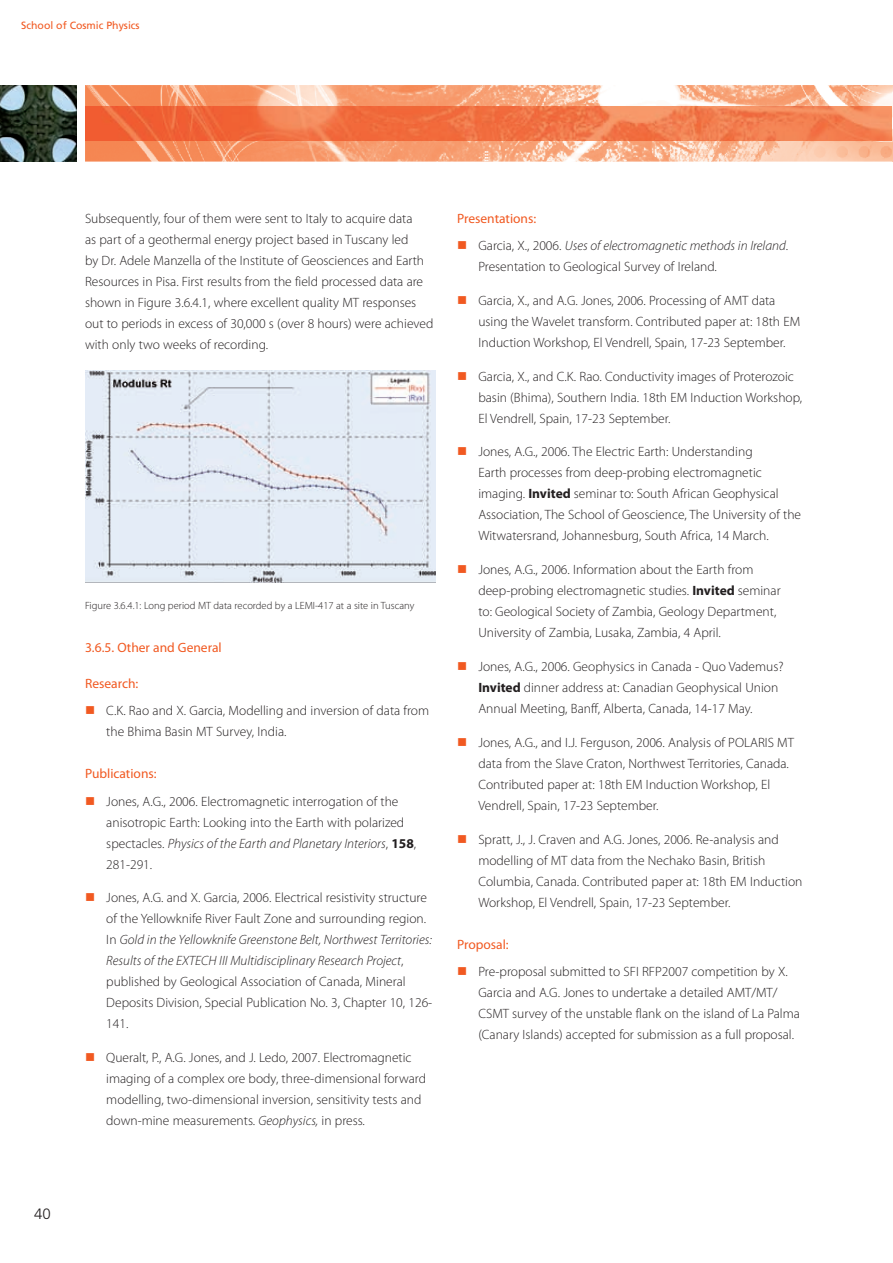
<style>
.page{position:relative;width:893px;height:1263px;background:#fff}
.page>*{position:absolute;margin:0;border:0;box-sizing:border-box;transform-origin:0 0}
.t1{font:300 15px "Frutiger LT Std";color:#231f20}
.t2{font:300 13.5px/21px "Myriad Pro";color:#231f20}
.t3{font:13.5px "Myriad Pro";color:#f15921}
.t4{font:300 10.5px "Myriad Pro";color:#231f20}
.t5{font:10.5px "Frutiger LT Std";color:#f15921}
.s1{color:#f15921}
.s2{font-style:italic}
.s3{font-weight:700}
</style>
<div class="page">
<img style="left:0;top:85px;width:77px;height:77px">
<img style="left:85px;top:85px;width:808px;height:77px">
<img style="left:85px;top:106px;width:808px;height:34px">
<img style="left:85px;top:370px;width:351px;height:212px">
<p class="t5" style="left:21px;top:21px;width:120px">School of Cosmic Physics</p>
<p class="t1" style="left:34px;top:1207px;width:18px">40</p>
<p class="t2" style="left:85px;top:208px;width:350px">Subsequently, four of them were sent to Italy to acquire data<br>as part of a geothermal energy project based in Tuscany led<br>by Dr. Adele Manzella of the Institute of Geosciences and Earth Resources in Pisa. First results from the field processed data are shown in Figure 3.6.4.1, where excellent quality MT responses out to periods in excess of 30,000 s (over 8 hours) were achieved with only two weeks of recording.</p>
<p class="t4" style="left:85px;top:601px;width:331px">Figure 3.6.4.1: Long period MT data recorded by a LEMI-417 at a site in Tuscany</p>
<p class="t3" style="left:85px;top:642px;width:138px">3.6.5. Other and General</p>
<p class="t3" style="left:85px;top:678px;width:55px">Research:</p>
<p class="t2" style="left:106px;top:700px;width:324px;text-indent:-21px"><span class="s1">■</span> C.K. Rao and X. Garcia, Modelling and inversion of data from the Bhima Basin MT Survey, India.</p>
<p class="t3" style="left:85px;top:768px;width:73px">Publications:</p>
<p class="t2" style="left:106px;top:791px;width:311px;text-indent:-21px"><span class="s1">■</span> Jones, A.G., 2006. Electromagnetic interrogation of the anisotropic Earth: Looking into the Earth with polarized spectacles. <span class="s2">Physics of the Earth and Planetary Interiors</span>, <span class="s3">158</span>, 281-291.</p>
<p class="t2" style="left:106px;top:888px;width:327px;text-indent:-21px"><span class="s1">■</span> Jones, A.G. and X. Garcia, 2006. Electrical resistivity structure of the Yellowknife River Fault Zone and surrounding region.<br>In <span class="s2">Gold in the Yellowknife Greenstone Belt, Northwest Territories:<br>Results of the EXTECH III Multidisciplinary Research Project</span>, published by Geological Association of Canada, Mineral Deposits Division, Special Publication No. 3, Chapter 10, 126- 141.</p>
<p class="t2" style="left:106px;top:1048px;width:321px;text-indent:-21px"><span class="s1">■</span> Queralt, P., A.G. Jones, and J. Ledo, 2007. Electromagnetic imaging of a complex ore body, three-dimensional forward modelling, two-dimensional inversion, sensitivity tests and down-mine measurements. <span class="s2">Geophysics,</span> in press.</p>
<p class="t3" style="left:457px;top:213px;width:81px">Presentations:</p>
<p class="t2" style="left:478px;top:236px;width:311px;text-indent:-21px"><span class="s1">■</span> Garcia, X., 2006. <span class="s2">Uses of electromagnetic methods in Ireland</span>.<br>Presentation to Geological Survey of Ireland.</p>
<p class="t2" style="left:478px;top:290px;width:323px;text-indent:-21px"><span class="s1">■</span> Garcia, X., and A.G. Jones, 2006. Processing of AMT data using the Wavelet transform. Contributed paper at: 18th EM<br>Induction Workshop, El Vendrell, Spain, 17-23 September.</p>
<p class="t2" style="left:478px;top:366px;width:325px;text-indent:-21px"><span class="s1">■</span> Garcia, X., and C.K. Rao. Conductivity images of Proterozoic basin (Bhima), Southern India. 18th EM Induction Workshop,<br>El Vendrell, Spain, 17-23 September.</p>
<p class="t2" style="left:478px;top:442px;width:324px;text-indent:-21px"><span class="s1">■</span> Jones, A.G., 2006. The Electric Earth: Understanding<br>Earth processes from deep-probing electromagnetic imaging. <span class="s3">Invited</span> seminar to: South African Geophysical Association, The School of Geoscience, The University of the Witwatersrand, Johannesburg, South Africa, 14 March.</p>
<p class="t2" style="left:478px;top:560px;width:304px;text-indent:-21px"><span class="s1">■</span> Jones, A.G., 2006. Information about the Earth from deep-probing electromagnetic studies. <span class="s3">Invited</span> seminar to: Geological Society of Zambia, Geology Department, University of Zambia, Lusaka, Zambia, 4 April.</p>
<p class="t2" style="left:478px;top:656px;width:307px;text-indent:-21px"><span class="s1">■</span> Jones, A.G., 2006. Geophysics in Canada - Quo Vademus?<br><span class="s3">Invited</span> dinner address at: Canadian Geophysical Union<br>Annual Meeting, Banff, Alberta, Canada, 14-17 May.</p>
<p class="t2" style="left:478px;top:732px;width:317px;text-indent:-21px"><span class="s1">■</span> Jones, A.G., and I.J. Ferguson, 2006. Analysis of POLARIS MT data from the Slave Craton, Northwest Territories, Canada.<br>Contributed paper at: 18th EM Induction Workshop, El Vendrell, Spain, 17-23 September.</p>
<p class="t2" style="left:478px;top:829px;width:326px;text-indent:-21px"><span class="s1">■</span> Spratt, J., J. Craven and A.G. Jones, 2006. Re-analysis and modelling of MT data from the Nechako Basin, British Columbia, Canada. Contributed paper at: 18th EM Induction Workshop, El Vendrell, Spain, 17-23 September.</p>
<p class="t3" style="left:457px;top:939px;width:53px">Proposal:</p>
<p class="t2" style="left:478px;top:962px;width:323px;text-indent:-21px"><span class="s1">■</span> Pre-proposal submitted to SFI RFP2007 competition by X.<br>Garcia and A.G. Jones to undertake a detailed AMT/MT/ CSMT survey of the unstable flank on the island of La Palma (Canary Islands) accepted for submission as a full proposal.</p>
</div>
